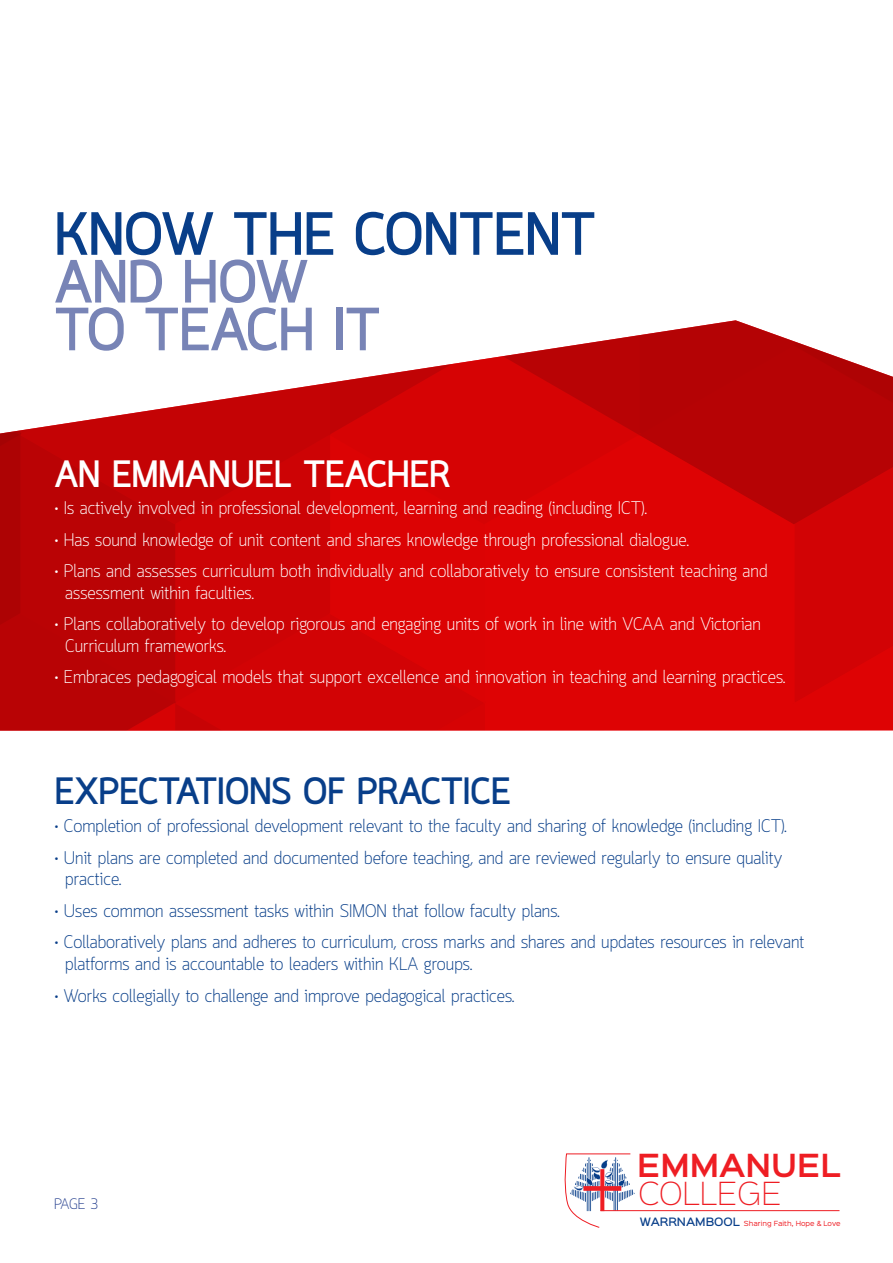
<style>
.page{position:relative;width:893px;height:1263px;background:#fff}
.page>*{position:absolute;margin:0;border:0;box-sizing:border-box;transform-origin:0 0}
.t1{font:700 60px/47.7px "Quark";color:#7884b6}
.t2{font:700 37.5px "Quark";color:#083e89}
.t3{font:700 37.5px "Quark";color:#fff}
.t4{font:600 28.65px "Sinkin Sans 600";color:#ee1d23}
.t5{font:28.65px "Sinkin Sans 200 X Light";color:#ee1d23}
.t6{font:300 18px/21.6px "Quark";color:#fff}
.t7{font:300 18px/21.6px "Quark";color:#083e89}
.t8{font:300 15px "Quark";color:#253f8e}
.t9{font:6.3px "Sinkin Sans 400";color:#ee1d23}
.s1{color:#083e89}
.s2{font-family:"Sinkin Sans 500";font-weight:500;font-size:10.5px;color:#083e89}
</style>
<div class="page">
<hr style="left:601px;top:1210px;width:238px;height:1px;background:#ee1d23">
<svg style="left:564px;top:1153px;width:71px;height:75px"></svg>
<svg style="left:0;top:320px;width:893px;height:411px;background:#d32324"></svg>
<p class="t1" style="left:55px;top:216px;width:542px"><span class="s1">KNOW THE CONTENT<br></span>AND HOW<br>TO TEACH IT</p>
<p class="t3" style="left:55px;top:453px;width:397px">AN EMMANUEL TEACHER</p>
<p class="t6" style="left:55px;top:498px;width:593px">• Is actively involved in professional development, learning and reading (including ICT).</p>
<p class="t6" style="left:55px;top:530px;width:636px">• Has sound knowledge of unit content and shares knowledge through professional dialogue.</p>
<p class="t6" style="left:65px;top:561px;width:704px;text-indent:-10px">• Plans and assesses curriculum both individually and collaboratively to ensure consistent teaching and assessment within faculties.</p>
<p class="t6" style="left:65px;top:614px;width:697px;text-indent:-10px">• Plans collaboratively to develop rigorous and engaging units of work in line with VCAA and Victorian<br>Curriculum frameworks.</p>
<p class="t6" style="left:55px;top:668px;width:732px">• Embraces pedagogical models that support excellence and innovation in teaching and learning practices.</p>
<p class="t2" style="left:55px;top:769px;width:457px">EXPECTATIONS OF PRACTICE</p>
<p class="t7" style="left:55px;top:817px;width:733px">• Completion of professional development relevant to the faculty and sharing of knowledge (including ICT).</p>
<p class="t7" style="left:65px;top:848px;width:719px;text-indent:-10px">• Unit plans are completed and documented before teaching, and are reviewed regularly to ensure quality practice.</p>
<p class="t7" style="left:55px;top:901px;width:506px">• Uses common assessment tasks within SIMON that follow faculty plans.</p>
<p class="t7" style="left:65px;top:933px;width:741px;text-indent:-10px">• Collaboratively plans and adheres to curriculum, cross marks and shares and updates resources in relevant platforms and is accountable to leaders within KLA groups.</p>
<p class="t7" style="left:55px;top:986px;width:461px">• Works collegially to challenge and improve pedagogical practices.</p>
<p class="t8" style="left:54px;top:1195px;width:46px">PAGE 3</p>
<h3 class="t4" style="left:637px;top:1140px;width:205px">EMMANUEL</h3>
<h3 class="t5" style="left:638px;top:1171px;width:145px">COLLEGE</h3>
<p class="t9" style="left:640px;top:1218px;width:202px"><span class="s2">WARRNAMBOOL</span> Sharing Faith, Hope &amp; Love</p>
</div>
